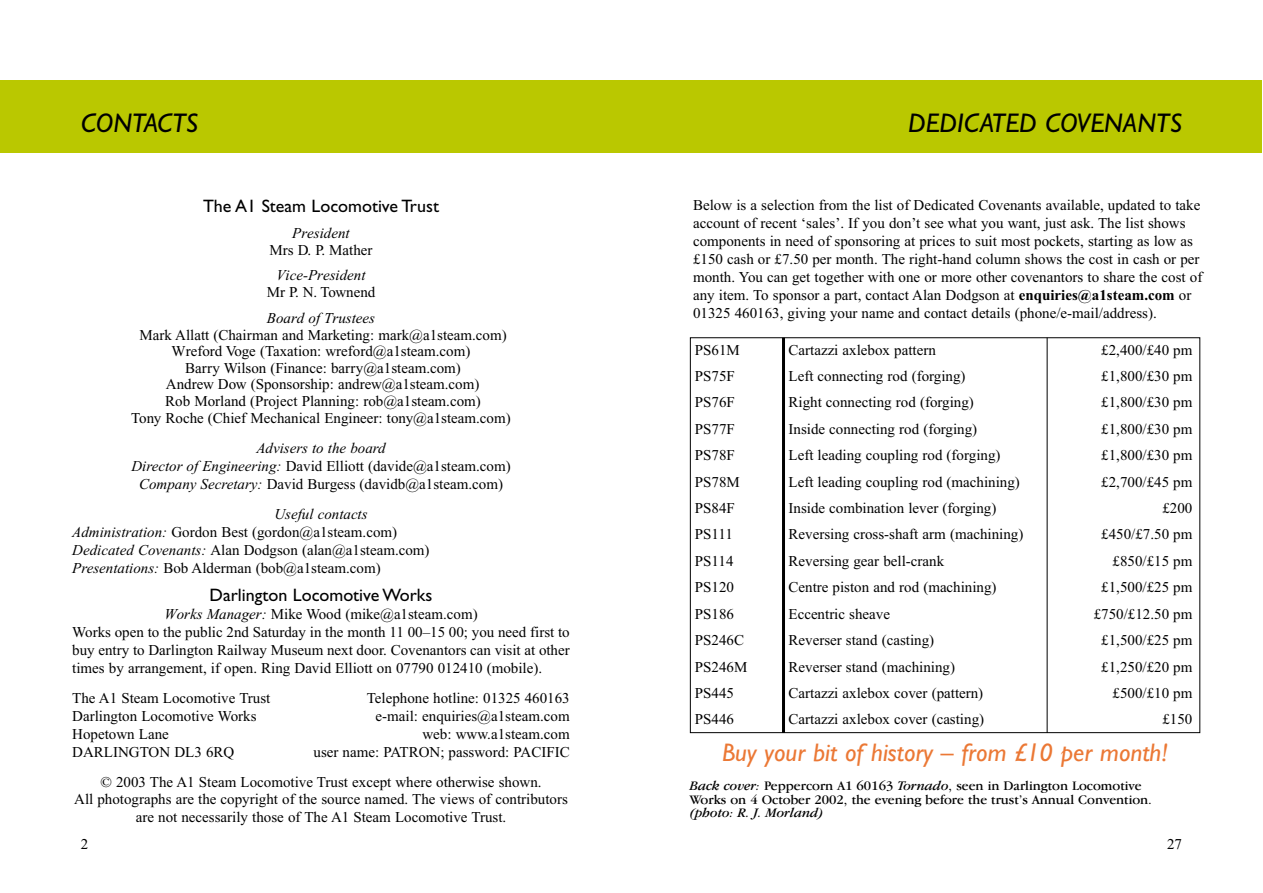
<style>
.page{position:relative;width:1263px;height:893px;background:#fff}
.page>*{position:absolute;margin:0;border:0;box-sizing:border-box;transform-origin:0 0}
.t1{font:italic 27px "Gill Sans";color:#000}
.t2{font:italic 25.5px "Gill Sans";color:#eb7835}
.t3{font:18px "Gill Sans";color:#000}
.t4{font:15px/18px "Times";color:#000}
.t5{font:italic 15px "Times";color:#000}
.t6{font:13.5px/13.5px "Garamond IT Cby BT";color:#000}
.t7{font:italic 13.5px "Garamond IT Cby BT";color:#000}
.s1{font-style:italic}
.s2{font-weight:700}
</style>
<div class="page">
<div style="left:0;top:81px;width:644px;height:72px;background:#bac800"></div>
<div style="left:619px;top:81px;width:643px;height:72px;background:#bac800"></div>
<hr style="left:782px;top:337px;width:3px;height:396px;background:#000">
<hr style="left:1047px;top:337px;width:1px;height:396px;background:#000">
<h1 class="t1" style="left:81px;top:113px;width:119px">CONTACTS</h1>
<p class="t3" style="left:203px;top:200px;width:237px">The A1 Steam Locomotive Trust</p>
<p class="t5" style="left:292px;top:227px;width:59px">President</p>
<p class="t4" style="left:269px;top:242px;width:105px">Mrs D. P. Mather</p>
<p class="t5" style="left:276px;top:270px;width:91px">Vice-President</p>
<p class="t4" style="left:267px;top:284px;width:110px">Mr P. N. Townend</p>
<p class="t5" style="left:267px;top:312px;width:110px">Board of Trustees</p>
<p class="t4" style="left:131px;top:327px;width:381px;line-height:16.6px;text-align:center">Mark Allatt (Chairman and Marketing: mark@a1steam.com)<br>Wreford Voge (Taxation: wreford@a1steam.com)<br>Barry Wilson (Finance: barry@a1steam.com)<br>Andrew Dow (Sponsorship: andrew@a1steam.com)<br>Rob Morland (Project Planning: rob@a1steam.com)<br>Tony Roche (Chief Mechanical Engineer: tony@a1steam.com)</p>
<p class="t4" style="left:131px;top:440px;width:381px;text-align:center"><span class="s1">Advisers to the board<br>Director of Engineering:</span> David Elliott (davide@a1steam.com)<br><span class="s1">Company Secretary:</span> David Burgess (davidb@a1steam.com)</p>
<p class="t4" style="left:72px;top:506px;width:359px;text-indent:202px"><span class="s1">Useful contacts Administration:</span> Gordon Best (gordon@a1steam.com)<br><span class="s1">Dedicated Covenants:</span> Alan Dodgson (alan@a1steam.com)<br><span class="s1">Presentations:</span> Bob Alderman (bob@a1steam.com)</p>
<p class="t3" style="left:210px;top:588px;width:224px">Darlington Locomotive Works</p>
<p class="t4" style="left:72px;top:606px;width:499px;text-indent:92px"><span class="s1">Works Manager:</span> Mike Wood (mike@a1steam.com)<br>Works open to the public 2nd Saturday in the month 11 00–15 00; you need first to buy entry to Darlington Railway Museum next door. Covenantors can visit at other times by arrangement, if open. Ring David Elliott on 07790 012410 (mobile).</p>
<p class="t4" style="left:72px;top:690px;width:200px">The A1 Steam Locomotive Trust</p>
<p class="t4" style="left:367px;top:690px;width:204px">Telephone hotline: 01325 460163</p>
<p class="t4" style="left:72px;top:708px;width:186px">Darlington Locomotive Works</p>
<p class="t4" style="left:376px;top:708px;width:196px">e-mail: enquiries@a1steam.com</p>
<p class="t4" style="left:72px;top:726px;width:98px">Hopetown Lane</p>
<p class="t4" style="left:422px;top:726px;width:149px">web: www.a1steam.com</p>
<p class="t4" style="left:72px;top:744px;width:164px">DARLINGTON DL3 6RQ</p>
<p class="t4" style="left:100px;top:738px;width:471px;line-height:30.2px;text-indent:213px">user name: PATRON; password: PACIFIC © 2003 The A1 Steam Locomotive Trust except where otherwise shown.</p>
<p class="t4" style="left:74px;top:792px;width:495px;line-height:17.4px;text-align:center">All photographs are the copyright of the source named. The views of contributors are not necessarily those of The A1 Steam Locomotive Trust.</p>
<h1 class="t1" style="left:908px;top:113px;width:275px">DEDICATED COVENANTS</h1>
<p class="t4" style="left:693px;top:198px;width:511px">Below is a selection from the list of Dedicated Covenants available, updated to take account of recent ‘sales’. If you don’t see what you want, just ask. The list shows components in need of sponsoring at prices to suit most pockets, starting as low as £150 cash or £7.50 per month. The right-hand column shows the cost in cash or per month. You can get together with one or more other covenantors to share the cost of any item. To sponsor a part, contact Alan Dodgson at <span class="s2">enquiries@a1steam.com</span> or 01325 460163, giving your name and contact details (phone/e-mail/address).</p>
<p class="t4" style="left:695px;top:342px;width:47px">PS61M</p>
<p class="t4" style="left:789px;top:342px;width:149px">Cartazzi axlebox pattern</p>
<p class="t4" style="left:1101px;top:342px;width:93px">£2,400/£40 pm</p>
<p class="t4" style="left:695px;top:368px;width:42px">PS75F</p>
<p class="t4" style="left:789px;top:368px;width:179px">Left connecting rod (forging)</p>
<p class="t4" style="left:1101px;top:368px;width:93px">£1,800/£30 pm</p>
<p class="t4" style="left:695px;top:395px;width:42px">PS76F</p>
<p class="t4" style="left:789px;top:395px;width:187px">Right connecting rod (forging)</p>
<p class="t4" style="left:1101px;top:395px;width:93px">£1,800/£30 pm</p>
<p class="t4" style="left:695px;top:421px;width:42px">PS77F</p>
<p class="t4" style="left:789px;top:421px;width:190px">Inside connecting rod (forging)</p>
<p class="t4" style="left:1101px;top:421px;width:93px">£1,800/£30 pm</p>
<p class="t4" style="left:695px;top:447px;width:42px">PS78F</p>
<p class="t4" style="left:789px;top:447px;width:214px">Left leading coupling rod (forging)</p>
<p class="t4" style="left:1101px;top:447px;width:93px">£1,800/£30 pm</p>
<p class="t4" style="left:695px;top:474px;width:47px">PS78M</p>
<p class="t4" style="left:789px;top:474px;width:233px">Left leading coupling rod (machining)</p>
<p class="t4" style="left:1101px;top:474px;width:93px">£2,700/£45 pm</p>
<p class="t4" style="left:695px;top:500px;width:42px">PS84F</p>
<p class="t4" style="left:789px;top:500px;width:209px">Inside combination lever (forging)</p>
<p class="t4" style="left:1162px;top:500px;width:31px">£200</p>
<p class="t4" style="left:695px;top:527px;width:40px">PS111</p>
<p class="t4" style="left:789px;top:527px;width:236px">Reversing cross-shaft arm (machining)</p>
<p class="t4" style="left:1101px;top:527px;width:93px">£450/£7.50 pm</p>
<p class="t4" style="left:695px;top:553px;width:40px">PS114</p>
<p class="t4" style="left:789px;top:553px;width:157px">Reversing gear bell-crank</p>
<p class="t4" style="left:1113px;top:553px;width:81px">£850/£15 pm</p>
<p class="t4" style="left:695px;top:579px;width:41px">PS120</p>
<p class="t4" style="left:789px;top:579px;width:210px">Centre piston and rod (machining)</p>
<p class="t4" style="left:1101px;top:579px;width:93px">£1,500/£25 pm</p>
<p class="t4" style="left:695px;top:606px;width:41px">PS186</p>
<p class="t4" style="left:789px;top:606px;width:103px">Eccentric sheave</p>
<p class="t4" style="left:1094px;top:606px;width:100px">£750/£12.50 pm</p>
<p class="t4" style="left:695px;top:632px;width:51px">PS246C</p>
<p class="t4" style="left:789px;top:632px;width:147px">Reverser stand (casting)</p>
<p class="t4" style="left:1101px;top:632px;width:93px">£1,500/£25 pm</p>
<p class="t4" style="left:695px;top:659px;width:54px">PS246M</p>
<p class="t4" style="left:789px;top:659px;width:168px">Reverser stand (machining)</p>
<p class="t4" style="left:1101px;top:659px;width:93px">£1,250/£20 pm</p>
<p class="t4" style="left:695px;top:685px;width:41px">PS445</p>
<p class="t4" style="left:789px;top:685px;width:196px">Cartazzi axlebox cover (pattern)</p>
<p class="t4" style="left:1113px;top:685px;width:81px">£500/£10 pm</p>
<p class="t4" style="left:695px;top:711px;width:41px">PS446</p>
<p class="t4" style="left:789px;top:711px;width:197px">Cartazzi axlebox cover (casting)</p>
<p class="t4" style="left:1162px;top:711px;width:31px">£150</p>
<h2 class="t2" style="left:722px;top:743px;width:447px">Buy your bit of history – from £10 per month!</h2>
<p class="t6" style="left:690px;top:780px;width:464px"><span class="s1">Back cover:</span> Peppercorn A1 60163 <span class="s1">Tornado</span>, seen in Darlington Locomotive<br>Works on 4 October 2002, the evening before the trust’s Annual Convention.</p>
<p class="t7" style="left:690px;top:807px;width:135px">(photo: R. J. Morland)</p>
<p class="t4" style="left:81px;top:835px;width:9px">2</p>
<p class="t4" style="left:1167px;top:835px;width:16px">27</p>
</div>
